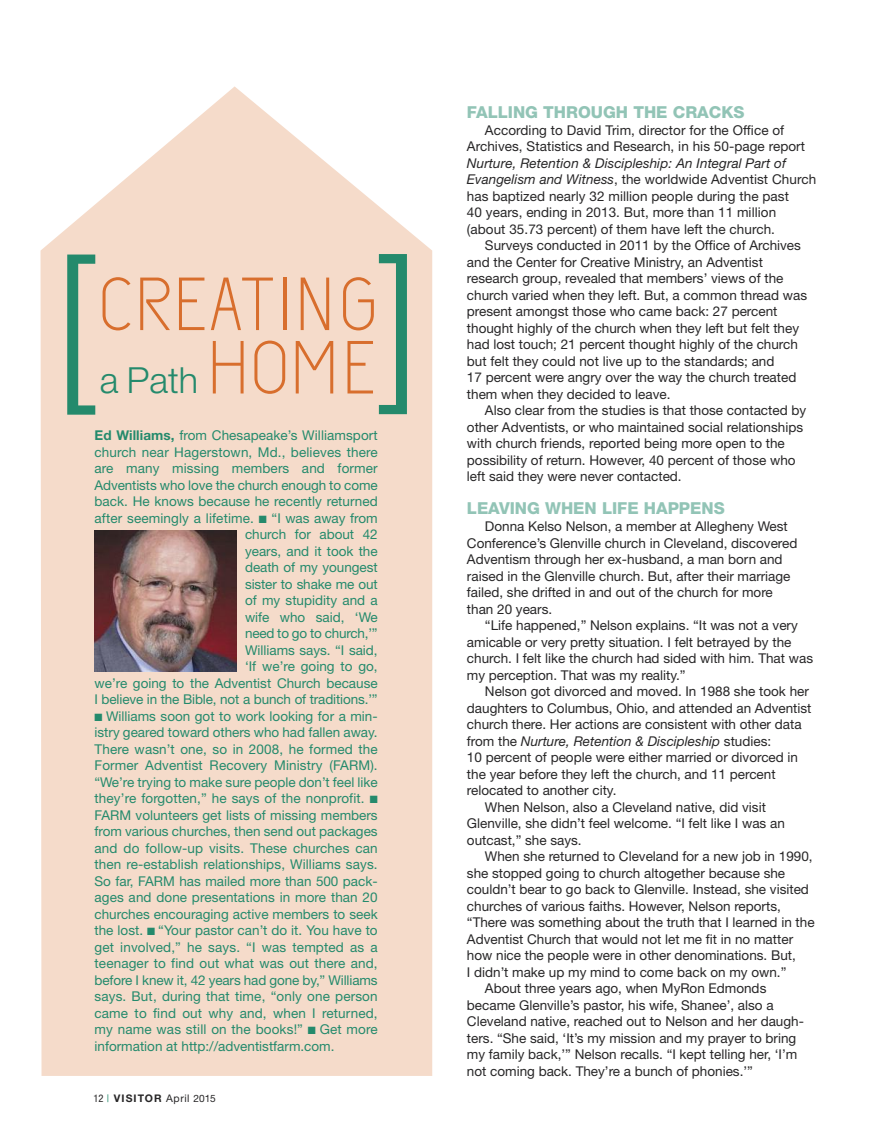
<style>
.page{position:relative;width:878px;height:1148px;background:#fff}
.page>*{position:absolute;margin:0;border:0;box-sizing:border-box;transform-origin:0 0}
.t1{font:300 174px "Helvetica Neue";color:#248a6c}
.t2{font:75px "Capsuula";letter-spacing:.02em;color:#d86e2d}
.t3{font:300 36px "Helvetica Neue";color:#248a6c}
.t4{font:800 16.5px "Helvetica Neue";color:#92c4b6}
.t5{font:13.5px/16.5px "Helvetica Neue";color:#272627}
.t6{font:13.5px/16.5px "Helvetica Neue";color:#248a6c;text-align:right}
.t7{font:italic 13.5px "Helvetica Neue";color:#272627}
.t8{font:700 10.5px "Helvetica Neue";letter-spacing:.1em;color:#272627}
.s1{font-family:"Capsuula";font-weight:400;font-size:75px;color:#d86e2d}
.s2{font-weight:700}
.s3{font-weight:400;font-stretch:condensed}
.s4{font-weight:400;font-stretch:condensed;color:#248a6c}
.s5{font-weight:400}
.s6{font-weight:400;font-size:10.2px}
.s7{font-style:italic}
.s8{font-style:normal}
</style>
<div class="page">
<svg style="left:40px;top:86px;width:392px;height:989px;background:#f5dece"></svg>
<img style="left:94px;top:530px;width:142px;height:141px">
<h1 class="t1" style="left:378px;top:257px;width:43px">]</h1>
<h1 class="t1" style="left:54px;top:257px;width:43px">[</h1>
<h2 class="t2" style="left:98px;top:261px;width:282px">CREATING</h2>
<h3 class="t3" style="left:100px;top:368px;width:278px">a Path <span class="s1">HOME</span></h3>
<p class="t6" style="left:94px;top:428px;width:285px"><span class="s2">Ed Williams,</span> from Chesapeake’s Williamsport church near Hagerstown, Md., believes there are many missing members and former<br>Adventists who love the church enough to come back. He knows because he recently returned after seemingly a lifetime. ■ “I was away from church for about 42<br>years, and it took the<br>death of my youngest<br>sister to shake me out<br>of my stupidity and a<br>wife who said, ‘We<br>need to go to church,’”<br>Williams says. “I said,<br>‘If we’re going to go,<br>we’re going to the Adventist Church because<br>I believe in the Bible, not a bunch of traditions.’”</p>
<p class="t6" style="left:94px;top:709px;width:285px;text-align:justify">■ Williams soon got to work looking for a min&shy;istry geared toward others who had fallen away.<br>There wasn’t one, so in 2008, he formed the Former Adventist Recovery Ministry (FARM). “We’re trying to make sure people don’t feel like they’re forgotten,” he says of the nonprofit. ■ FARM volunteers get lists of missing members from various churches, then send out packages and do follow-up visits. These churches can then re-establish relationships, Williams says.<br>So far, FARM has mailed more than 500 pack&shy;ages and done presentations in more than 20 churches encouraging active members to seek the lost. ■ “Your pastor can’t do it. You have to get involved,” he says. “I was tempted as a teenager to find out what was out there and, before I knew it, 42 years had gone by,” Williams says. But, during that time, “only one person came to find out why and, when I returned, my name was still on the books!” ■ Get more information at http://adventistfarm.com.</p>
<p class="t8" style="left:93px;top:1094px;width:124px"><span class="s3">12</span> <span class="s4">|</span> VISITOR <span class="s5">April</span> <span class="s6">2015</span></p>
<p class="t4" style="left:467px;top:106px;width:279px">FALLING THROUGH THE CRACKS</p>
<p class="t5" style="left:467px;top:123px;width:339px;text-align:center">According to David Trim, director for the Office of<br>Archives, Statistics and Research, in his 50-page report</p>
<p class="t5" style="left:467px;top:156px;width:351px"><span class="s7">Nurture, Retention &amp; Discipleship: An Integral Part of Evangelism and Witness</span>, the worldwide Adventist Church has baptized nearly 32 million people during the past<br>40 years, ending in 2013. But, more than 11 million (about 35.73 percent) of them have left the church.</p>
<p class="t5" style="left:467px;top:239px;width:341px;text-indent:18px">Surveys conducted in 2011 by the Office of Archives and the Center for Creative Ministry, an Adventist research group, revealed that members’ views of the church varied when they left. But, a common thread was present amongst those who came back: 27 percent thought highly of the church when they left but felt they had lost touch; 21 percent thought highly of the church but felt they could not live up to the standards; and<br>17 percent were angry over the way the church treated them when they decided to leave.</p>
<p class="t5" style="left:467px;top:404px;width:341px;text-indent:18px">Also clear from the studies is that those contacted by other Adventists, or who maintained social relationships with church friends, reported being more open to the possibility of return. However, 40 percent of those who left said they were never contacted.</p>
<p class="t4" style="left:467px;top:502px;width:259px">LEAVING WHEN LIFE HAPPENS</p>
<p class="t5" style="left:467px;top:519px;width:332px;text-indent:18px">Donna Kelso Nelson, a member at Allegheny West Conference’s Glenville church in Cleveland, discovered Adventism through her ex-husband, a man born and raised in the Glenville church. But, after their marriage failed, she drifted in and out of the church for more than 20 years.</p>
<p class="t5" style="left:467px;top:618px;width:347px;text-indent:18px">“Life happened,” Nelson explains. “It was not a very amicable or very pretty situation. I felt betrayed by the church. I felt like the church had sided with him. That was my perception. That was my reality.”</p>
<p class="t5" style="left:485px;top:684px;width:325px">Nelson got divorced and moved. In 1988 she took her</p>
<p class="t5" style="left:467px;top:701px;width:346px">daughters to Columbus, Ohio, and attended an Adventist</p>
<p class="t5" style="left:467px;top:717px;width:336px">church there. Her actions are consistent with other data</p>
<p class="t7" style="left:467px;top:736px;width:306px"><span class="s8">from the</span> Nurture, Retention &amp; Discipleship <span class="s8">studies:</span></p>
<p class="t5" style="left:467px;top:750px;width:333px">10 percent of people were either married or divorced in</p>
<p class="t5" style="left:467px;top:767px;width:310px">the year before they left the church, and 11 percent</p>
<p class="t5" style="left:467px;top:783px;width:151px">relocated to another city.</p>
<p class="t5" style="left:485px;top:800px;width:282px">When Nelson, also a Cleveland native, did visit</p>
<p class="t5" style="left:467px;top:816px;width:319px">Glenville, she didn’t feel welcome. “I felt like I was an</p>
<p class="t5" style="left:467px;top:833px;width:116px">outcast,” she says.</p>
<p class="t5" style="left:485px;top:849px;width:329px">When she returned to Cleveland for a new job in 1990,</p>
<p class="t5" style="left:467px;top:866px;width:320px">she stopped going to church altogether because she</p>
<p class="t5" style="left:467px;top:882px;width:343px">couldn’t bear to go back to Glenville. Instead, she visited</p>
<p class="t5" style="left:467px;top:899px;width:315px">churches of various faiths. However, Nelson reports,</p>
<p class="t5" style="left:467px;top:915px;width:349px">“There was something about the truth that I learned in the</p>
<p class="t5" style="left:467px;top:932px;width:328px">Adventist Church that would not let me fit in no matter</p>
<p class="t5" style="left:467px;top:948px;width:330px">how nice the people were in other denominations. But,</p>
<p class="t5" style="left:467px;top:965px;width:321px">I didn’t make up my mind to come back on my own.”</p>
<p class="t5" style="left:485px;top:981px;width:283px">About three years ago, when MyRon Edmonds</p>
<p class="t5" style="left:467px;top:998px;width:308px">became Glenville’s pastor, his wife, Shanee’, also a</p>
<p class="t5" style="left:467px;top:1014px;width:338px">Cleveland native, reached out to Nelson and her daugh-</p>
<p class="t5" style="left:467px;top:1031px;width:331px">ters. “She said, ‘It’s my mission and my prayer to bring</p>
<p class="t5" style="left:467px;top:1047px;width:332px">my family back,’” Nelson recalls. “I kept telling her, ‘I’m</p>
<p class="t5" style="left:467px;top:1064px;width:287px">not coming back. They’re a bunch of phonies.’”</p>
</div>
